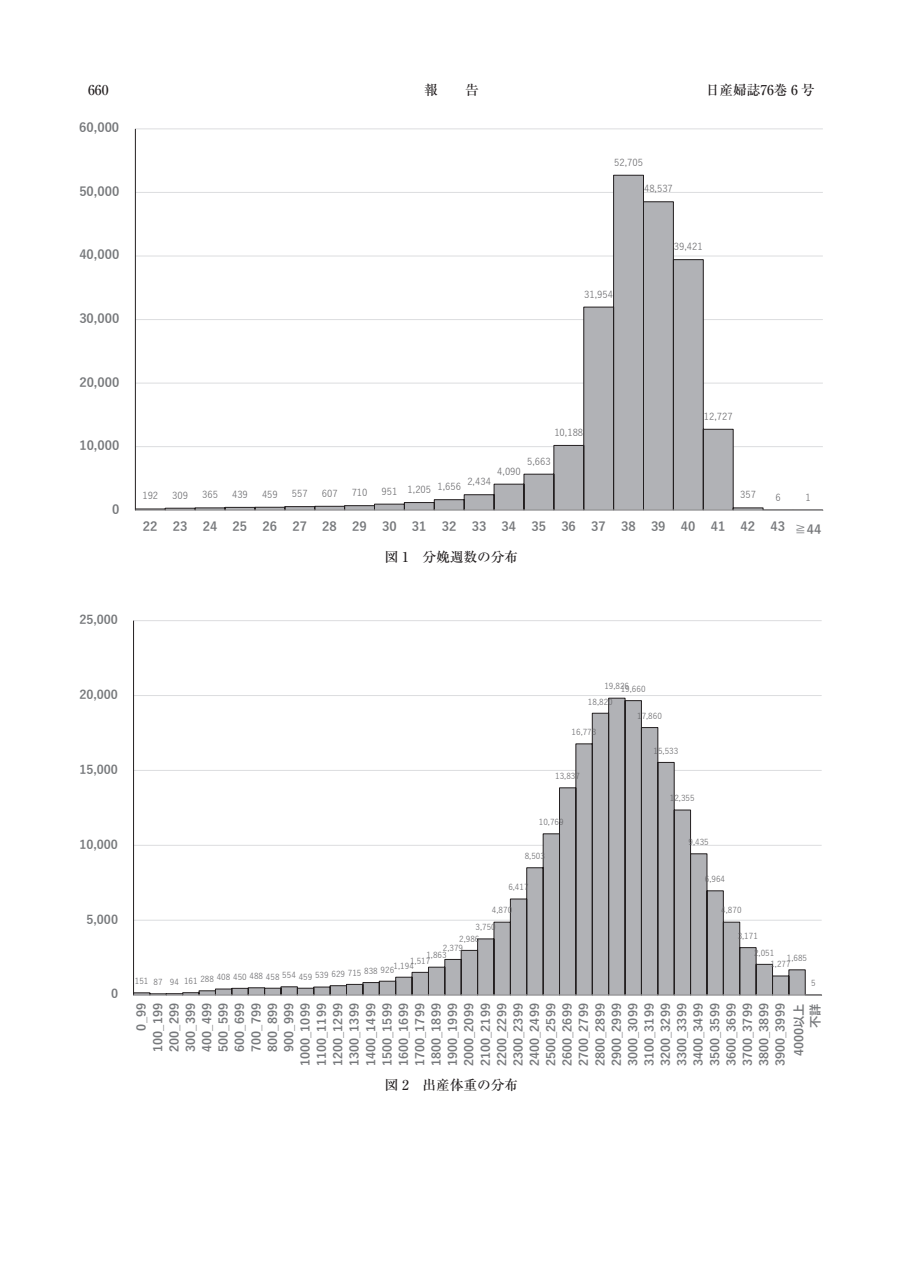
<style>
.page{position:relative;width:903px;height:1275px;background:#fff}
.page>*{position:absolute;margin:0;border:0;box-sizing:border-box;transform-origin:0 0}
.D04__図説_センタリング{font:500 13.65px "Ryumin Pr 6 N";color:#231f20}
.t1{font:700 12.78px "Yu Gothic";color:#76787b}
.t2{font:700 12.25px/16.4px "Yu Gothic";color:#76787b;text-align:right}
.t3{font:9.62px "Yu Gothic";letter-spacing:-.005em;color:#636366}
.t4{font:8.22px/16.8px "Yu Gothic";color:#636366}
</style>
<div class="page">
<hr style="left:135px;top:128px;width:688px;height:1px;background:#dcdddf">
<svg style="left:136px;top:174px;width:687px;height:336px"></svg>
<hr style="left:135px;top:129px;width:1px;height:381px;background:#231f20">
<hr style="left:135px;top:510px;width:688px;height:1px;background:#dcdddf">
<hr style="left:134px;top:695px;width:688px;height:1px;background:#dcdddf">
<hr style="left:134px;top:620px;width:688px;height:1px;background:#dcdddf">
<svg style="left:133px;top:697px;width:689px;height:299px"></svg>
<hr style="left:133px;top:621px;width:1px;height:374px;background:#231f20">
<hr style="left:134px;top:995px;width:688px;height:1px;background:#dcdddf">
<p class="D04__図説_センタリング" style="left:88px;top:79px;width:22px">660</p>
<p class="D04__図説_センタリング" style="left:424px;top:79px;width:56px">報　　告</p>
<p class="D04__図説_センタリング" style="left:706px;top:79px;width:111px">日産婦誌76巻 6 号</p>
<p class="t1" style="left:79px;top:120px;width:41px">60,000</p>
<p class="t1" style="left:79px;top:184px;width:41px">50,000</p>
<p class="t1" style="left:79px;top:248px;width:41px">40,000</p>
<p class="t1" style="left:79px;top:311px;width:41px">30,000</p>
<p class="t1" style="left:79px;top:375px;width:41px">20,000</p>
<p class="t1" style="left:79px;top:438px;width:41px">10,000</p>
<p class="t1" style="left:112px;top:502px;width:9px">0</p>
<p class="t2" style="left:79px;top:612px;width:40px">25,000</p>
<p class="t3" style="left:614px;top:153px;width:30px">52,705</p>
<p class="t3" style="left:644px;top:180px;width:30px">48,537</p>
<p class="t3" style="left:584px;top:285px;width:30px">31,954</p>
<p class="t3" style="left:554px;top:424px;width:30px">10,188</p>
<p class="t3" style="left:527px;top:452px;width:25px">5,663</p>
<p class="t3" style="left:497px;top:462px;width:25px">4,090</p>
<p class="t3" style="left:467px;top:473px;width:25px">2,434</p>
<p class="t3" style="left:142px;top:487px;width:17px">192</p>
<p class="t3" style="left:172px;top:486px;width:17px">309</p>
<p class="t3" style="left:202px;top:486px;width:17px">365</p>
<p class="t3" style="left:232px;top:485px;width:17px">439</p>
<p class="t3" style="left:262px;top:485px;width:17px">459</p>
<p class="t3" style="left:292px;top:485px;width:17px">557</p>
<p class="t3" style="left:322px;top:484px;width:17px">607</p>
<p class="t3" style="left:352px;top:484px;width:17px">710</p>
<p class="t3" style="left:382px;top:481px;width:81px">951 1,205 1,656</p>
<p class="t3" style="left:674px;top:238px;width:30px">39,421</p>
<p class="t3" style="left:704px;top:407px;width:30px">12,727</p>
<p class="t3" style="left:740px;top:486px;width:17px">357</p>
<p class="t3" style="left:775px;top:488px;width:7px">6</p>
<p class="t3" style="left:805px;top:488px;width:7px">1</p>
<p class="t1" style="left:143px;top:519px;width:680px">22 23 24 25 26 27 28 29 30 31 32 33 34 35 36 37 38 39 40 41 42 43 ≧44</p>
<p class="D04__図説_センタリング" style="left:385px;top:546px;width:135px">図 1 分娩週数の分布</p>
<p class="t2" style="left:79px;top:686px;width:40px">20,000</p>
<p class="t2" style="left:79px;top:761px;width:40px">15,000</p>
<p class="t2" style="left:79px;top:836px;width:40px">10,000</p>
<p class="t2" style="left:86px;top:911px;width:33px">5,000</p>
<p class="t2" style="left:111px;top:986px;width:9px">0</p>
<p class="t4" style="left:604px;top:677px;width:26px">19,826</p>
<p class="t4" style="left:621px;top:679px;width:26px">19,660</p>
<p class="t4" style="left:637px;top:706px;width:26px">17,860</p>
<p class="t4" style="left:653px;top:741px;width:26px">15,533</p>
<p class="t4" style="left:588px;top:692px;width:26px">18,820</p>
<p class="t4" style="left:571px;top:723px;width:26px">16,773</p>
<p class="t4" style="left:555px;top:767px;width:26px">13,837</p>
<p class="t4" style="left:539px;top:813px;width:26px">10,769</p>
<p class="t4" style="left:525px;top:847px;width:22px">8,503</p>
<p class="t4" style="left:508px;top:878px;width:22px">6,417</p>
<p class="t4" style="left:492px;top:901px;width:22px">4,870</p>
<p class="t4" style="left:475px;top:918px;width:22px">3,750</p>
<p class="t4" style="left:459px;top:929px;width:22px">2,986</p>
<p class="t4" style="left:443px;top:938px;width:22px">2,379</p>
<p class="t4" style="left:426px;top:946px;width:22px">1,863</p>
<p class="t4" style="left:410px;top:951px;width:22px">1,517</p>
<p class="t4" style="left:394px;top:956px;width:22px">1,194</p>
<p class="t4" style="left:135px;top:967px;width:261px">151 87 94 161 288 408 450 488 458 554 459 539 629 715 838 926</p>
<p class="t4" style="left:670px;top:789px;width:26px">12,355</p>
<p class="t4" style="left:688px;top:833px;width:22px">9,435</p>
<p class="t4" style="left:705px;top:870px;width:22px">6,964</p>
<p class="t4" style="left:721px;top:901px;width:22px">4,870</p>
<p class="t4" style="left:754px;top:926px;width:22px;text-indent:-16px">3,171<br>2,051</p>
<p class="t4" style="left:770px;top:955px;width:22px">1,277</p>
<p class="t4" style="left:787px;top:949px;width:22px">1,685</p>
<p class="t4" style="left:811px;top:974px;width:6px">5</p>
<p class="t2" style="left:134px;top:1066px;width:64px;rotate:-90deg">0_99<br>100_199<br>200_299<br>300_399<br>400_499<br>500_599<br>600_699<br>700_799<br>800_899<br>900_999<br>1000_1099<br>1100_1199<br>1200_1299<br>1300_1399<br>1400_1499<br>1500_1599<br>1600_1699<br>1700_1799<br>1800_1899<br>1900_1999<br>2000_2099<br>2100_2199<br>2200_2299<br>2300_2399<br>2400_2499<br>2500_2599<br>2600_2699<br>2700_2799<br>2800_2899<br>2900_2999<br>3000_3099<br>3100_3199<br>3200_3299<br>3300_3399<br>3400_3499<br>3500_3599<br>3600_3699<br>3700_3799<br>3800_3899<br>3900_3999</p>
<p class="t2" style="left:791px;top:1056px;width:54px;rotate:-90deg">4000以上不詳</p>
<p class="D04__図説_センタリング" style="left:385px;top:1074px;width:135px">図 2 出産体重の分布</p>
</div>
